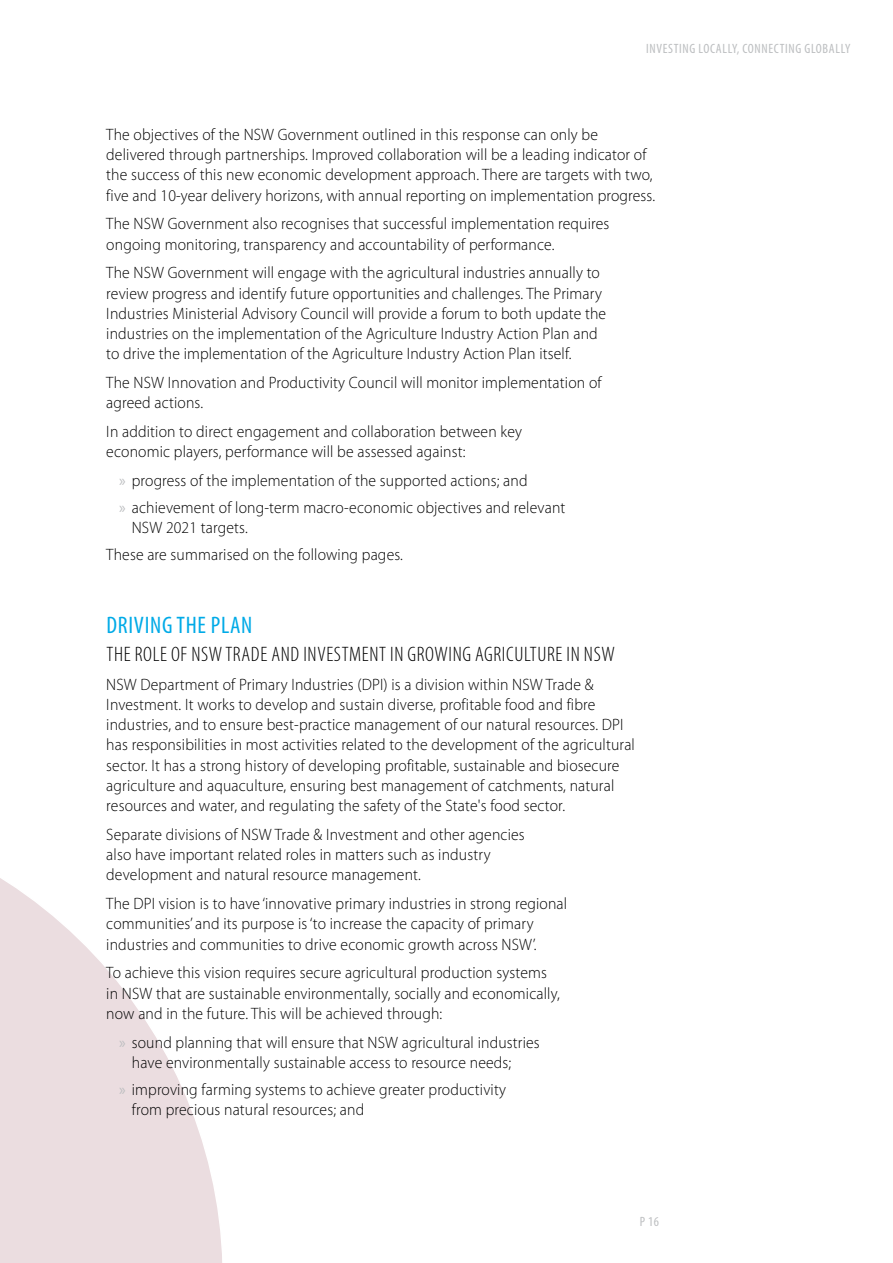
<style>
.page{position:relative;width:893px;height:1263px;background:#fff}
.page>*{position:absolute;margin:0;border:0;box-sizing:border-box;transform-origin:0 0}
.heading3{font:condensed 24px "Myriad Pro";letter-spacing:.03em;color:#00aae7}
.heading4{font:300 condensed 21px "Myriad Pro";letter-spacing:.03em;color:#000}
.text{font:300 16.5px/20.2px "Myriad Pro";letter-spacing:.01em;color:#000;scale:.95 1}
.t1{font:condensed 13.5px "Myriad Pro";letter-spacing:.05em;color:#bcbec0}
.s1{font-weight:400;color:#bcbec0}
</style>
<div class="page">
<svg style="left:0;top:878px;width:222px;height:385px"></svg>
<p class="t1" style="left:646px;top:40px;width:206px">INVESTING LOCALLY, CONNECTING GLOBALLY</p>
<p class="text" style="left:106px;top:124px;width:579px">The objectives of the NSW Government outlined in this response can only be delivered through partnerships. Improved collaboration will be a leading indicator of the success of this new economic development approach. There are targets with two, five and 10-year delivery horizons, with annual reporting on implementation progress.</p>
<p class="text" style="left:106px;top:214px;width:531px">The NSW Government also recognises that successful implementation requires ongoing monitoring, transparency and accountability of performance.</p>
<p class="text" style="left:106px;top:263px;width:528px">The NSW Government will engage with the agricultural industries annually to review progress and identify future opportunities and challenges. The Primary Industries Ministerial Advisory Council will provide a forum to both update the industries on the implementation of the Agriculture Industry Action Plan and to drive the implementation of the Agriculture Industry Action Plan itself.</p>
<p class="text" style="left:106px;top:372px;width:523px">The NSW Innovation and Productivity Council will monitor implementation of agreed actions.</p>
<p class="text" style="left:106px;top:421px;width:439px">In addition to direct engagement and collaboration between key economic players, performance will be assessed against:</p>
<p class="text" style="left:119px;top:470px;width:431px"><span class="s1">»</span> progress of the implementation of the supported actions; and</p>
<p class="text" style="left:132px;top:497px;width:458px;text-indent:-13px"><span class="s1">»</span> achievement of long-term macro-economic objectives and relevant<br>NSW 2021 targets.</p>
<p class="text" style="left:106px;top:544px;width:314px">These are summarised on the following pages.</p>
<p class="heading3" style="left:107px;top:610px;width:147px">DRIVING THE PLAN</p>
<p class="heading4" style="left:107px;top:641px;width:510px">THE ROLE OF NSW TRADE AND INVESTMENT IN GROWING AGRICULTURE IN NSW</p>
<p class="text" style="left:106px;top:674px;width:558px">NSW Department of Primary Industries (DPI) is a division within NSW Trade &amp; Investment. It works to develop and sustain diverse, profitable food and fibre industries, and to ensure best-practice management of our natural resources. DPI has responsibilities in most activities related to the development of the agricultural sector. It has a strong history of developing profitable, sustainable and biosecure agriculture and aquaculture, ensuring best management of catchments, natural resources and water, and regulating the safety of the State's food sector.</p>
<p class="text" style="left:106px;top:824px;width:442px">Separate divisions of NSW Trade &amp; Investment and other agencies also have important related roles in matters such as industry development and natural resource management.</p>
<p class="text" style="left:106px;top:893px;width:487px">The DPI vision is to have ‘innovative primary industries in strong regional communities’ and its purpose is ‘to increase the capacity of primary industries and communities to drive economic growth across NSW’.</p>
<p class="text" style="left:106px;top:962px;width:479px">To achieve this vision requires secure agricultural production systems in NSW that are sustainable environmentally, socially and economically, now and in the future. This will be achieved through:</p>
<p class="text" style="left:132px;top:1032px;width:431px;text-indent:-13px"><span class="s1">»</span> sound planning that will ensure that NSW agricultural industries have environmentally sustainable access to resource needs;</p>
<p class="text" style="left:132px;top:1079px;width:395px;text-indent:-13px"><span class="s1">»</span> improving farming systems to achieve greater productivity from precious natural resources; and</p>
<p class="t1" style="left:640px;top:1214px;width:21px">P 16</p>
</div>
